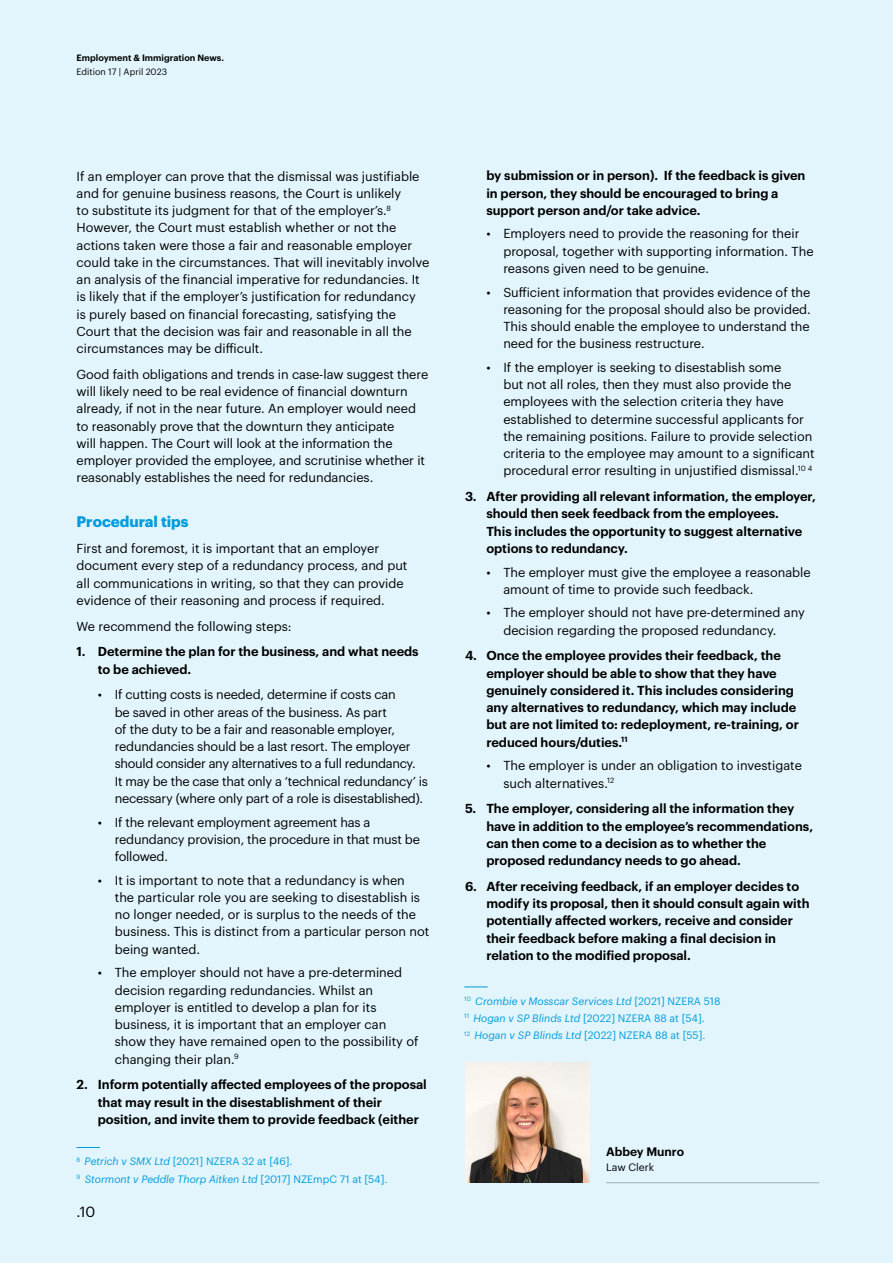
<style>
.page{position:relative;width:893px;height:1263px;background:#fff}
.page>*{position:absolute;margin:0;border:0;box-sizing:border-box;transform-origin:0 0}
.t1{font:700 15px "Graphik";color:#009cdc}
.t2{font:14.4px "Graphik";color:#000}
.t3{font:12.75px/17.2px "Graphik";color:#000}
.t4{font:600 12.75px/17.2px "Graphik";color:#000}
.t5{font:600 12px "Graphik";color:#000}
.t6{font:italic 10.5px/17.2px "Graphik";color:#009cdc}
.t7{font:10.5px "Graphik";color:#000}
.t8{font:600 9px "Graphik";color:#000}
.t9{font:9px "Graphik";color:#000}
.s1{font-style:normal}
</style>
<div class="page">
<div style="left:0;top:1px;width:893px;height:1262px;background:#e2f5fc"></div>
<img style="left:465px;top:1062px;width:125px;height:121px">
<hr style="left:606px;top:1182px;width:213px;height:1px;background:#b3b3b3">
<svg style="left:77px;top:1147px;width:23px;height:1px"></svg>
<svg style="left:464px;top:987px;width:24px;height:1px"></svg>
<p class="t8" style="left:77px;top:51px;width:149px">Employment &amp; Immigration News.</p>
<p class="t9" style="left:77px;top:65px;width:92px">Edition 17 | April 2023</p>
<p class="t3" style="left:77px;top:166px;width:354px">If an employer can prove that the dismissal was justifiable and for genuine business reasons, the Court is unlikely<br>to substitute its judgment for that of the employer’s.<sup>8<br></sup>However, the Court must establish whether or not the actions taken were those a fair and reasonable employer could take in the circumstances. That will inevitably involve an analysis of the financial imperative for redundancies. It is likely that if the employer’s justification for redundancy<br>is purely based on financial forecasting, satisfying the Court that the decision was fair and reasonable in all the circumstances may be difficult.</p>
<p class="t3" style="left:77px;top:364px;width:353px">Good faith obligations and trends in case-law suggest there will likely need to be real evidence of financial downturn already, if not in the near future. An employer would need to reasonably prove that the downturn they anticipate<br>will happen. The Court will look at the information the employer provided the employee, and scrutinise whether it reasonably establishes the need for redundancies.</p>
<p class="t1" style="left:77px;top:510px;width:114px">Procedural tips</p>
<p class="t3" style="left:77px;top:539px;width:332px">First and foremost, it is important that an employer document every step of a redundancy process, and put all communications in writing, so that they can provide evidence of their reasoning and process if required.</p>
<p class="t3" style="left:77px;top:616px;width:216px">We recommend the following steps:</p>
<p class="t4" style="left:98px;top:642px;width:322px;text-indent:-21px">1. Determine the plan for the business, and what needs to be achieved.</p>
<p class="t3" style="left:115px;top:685px;width:315px;text-indent:-17px">• If cutting costs is needed, determine if costs can<br>be saved in other areas of the business. As part<br>of the duty to be a fair and reasonable employer, redundancies should be a last resort. The employer should consider any alternatives to a full redundancy.<br>It may be the case that only a ‘technical redundancy’ is necessary (where only part of a role is disestablished).</p>
<p class="t3" style="left:115px;top:812px;width:307px;text-indent:-17px">• If the relevant employment agreement has a redundancy provision, the procedure in that must be followed.</p>
<p class="t3" style="left:115px;top:870px;width:316px;text-indent:-17px">• It is important to note that a redundancy is when<br>the particular role you are seeking to disestablish is no longer needed, or is surplus to the needs of the business. This is distinct from a particular person not being wanted.</p>
<p class="t3" style="left:115px;top:963px;width:305px;text-indent:-17px">• The employer should not have a pre-determined decision regarding redundancies. Whilst an employer is entitled to develop a plan for its business, it is important that an employer can show they have remained open to the possibility of changing their plan.<sup>9</sup></p>
<p class="t4" style="left:98px;top:1075px;width:331px;text-indent:-21px">2. Inform potentially affected employees of the proposal that may result in the disestablishment of their position, and invite them to provide feedback (either</p>
<p class="t6" style="left:77px;top:1152px;width:312px"><sup>8</sup> Petrich v SMX Ltd <span class="s1">[2021] NZERA 32 at [46].<br></span><sup>9</sup> Stormont v Peddle Thorp Aitken Ltd <span class="s1">[2017] NZEmpC 71 at [54].</span></p>
<p class="t2" style="left:77px;top:1201px;width:20px">.10</p>
<p class="t4" style="left:486px;top:166px;width:321px">by submission or in person). If the feedback is given in person, they should be encouraged to bring a support person and/or take advice.</p>
<p class="t3" style="left:503px;top:224px;width:312px;text-indent:-17px">• Employers need to provide the reasoning for their proposal, together with supporting information. The reasons given need to be genuine.</p>
<p class="t3" style="left:503px;top:282px;width:309px;text-align:justify;text-indent:-17px">• Sufficient information that provides evidence of the reasoning for the proposal should also be provided.<br>This should enable the employee to understand the need for the business restructure.</p>
<p class="t3" style="left:503px;top:358px;width:313px;text-indent:-17px">• If the employer is seeking to disestablish some<br>but not all roles, then they must also provide the employees with the selection criteria they have established to determine successful applicants for the remaining positions. Failure to provide selection criteria to the employee may amount to a significant procedural error resulting in unjustified dismissal.<sup>10</sup> <sup>4</sup></p>
<p class="t4" style="left:486px;top:487px;width:331px;text-indent:-21px">3. After providing all relevant information, the employer, should then seek feedback from the employees.<br>This includes the opportunity to suggest alternative options to redundancy.</p>
<p class="t3" style="left:503px;top:562px;width:309px;text-indent:-17px">• The employer must give the employee a reasonable amount of time to provide such feedback.</p>
<p class="t3" style="left:503px;top:603px;width:303px;text-indent:-17px">• The employer should not have pre-determined any decision regarding the proposed redundancy.</p>
<p class="t4" style="left:486px;top:646px;width:314px;text-indent:-21px">4. Once the employee provides their feedback, the employer should be able to show that they have genuinely considered it. This includes considering any alternatives to redundancy, which may include but are not limited to: redeployment, re-training, or reduced hours/duties.<sup>11</sup></p>
<p class="t3" style="left:503px;top:756px;width:300px;text-indent:-17px">• The employer is under an obligation to investigate such alternatives.<sup>12</sup></p>
<p class="t4" style="left:486px;top:799px;width:328px;text-indent:-21px">5. The employer, considering all the information they have in addition to the employee’s recommendations, can then come to a decision as to whether the proposed redundancy needs to go ahead.</p>
<p class="t4" style="left:486px;top:876px;width:325px;text-indent:-21px">6. After receiving feedback, if an employer decides to modify its proposal, then it should consult again with potentially affected workers, receive and consider their feedback before making a final decision in relation to the modified proposal.</p>
<p class="t6" style="left:464px;top:991px;width:258px"><sup>10</sup> Crombie v Mosscar Services Ltd <span class="s1">[2021] NZERA 518<br></span><sup>11</sup> Hogan v SP Blinds Ltd <span class="s1">[2022] NZERA 88 at [54].<br></span><sup>12</sup> Hogan v SP Blinds Ltd <span class="s1">[2022] NZERA 88 at [55].</span></p>
<p class="t5" style="left:606px;top:1142px;width:79px">Abbey Munro</p>
<p class="t7" style="left:606px;top:1159px;width:49px">Law Clerk</p>
</div>
